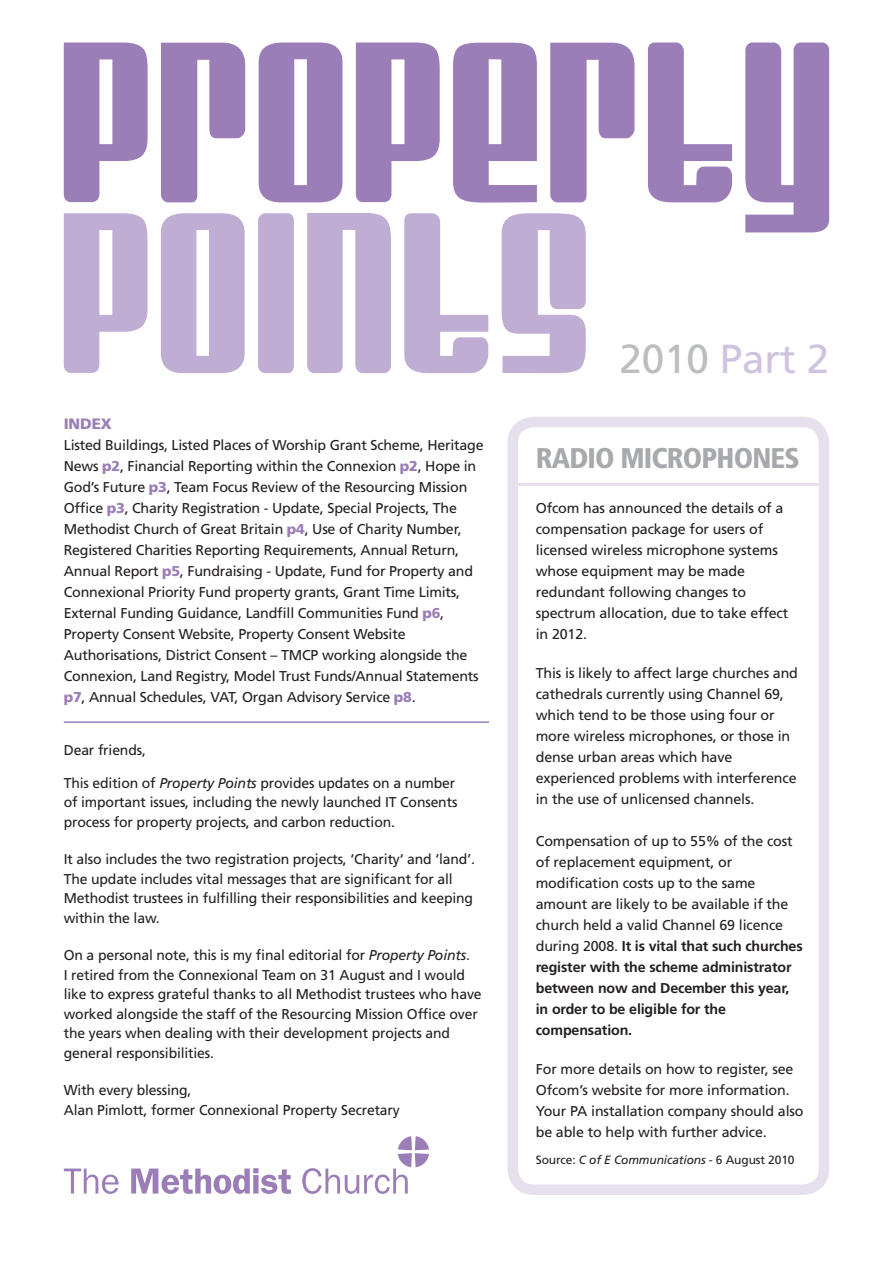
<style>
.page{position:relative;width:893px;height:1263px;background:#fff}
.page>*{position:absolute;margin:0;border:0;box-sizing:border-box;transform-origin:0 0}
.t1{font:40.5px "Frutiger";letter-spacing:-.005em;color:#cfc3df}
.t2{font:900 condensed 28.5px "Frutiger";letter-spacing:-.03em;color:#a8a9ad}
.t3{font:900 15px "Frutiger";color:#9b7db8}
.t4{font:14.25px/21px "Frutiger";letter-spacing:-.01em;color:#231f20}
.t5{font:12px "Frutiger";letter-spacing:-.01em;color:#231f20}
.s1{font-weight:900;color:#9b7db8}
.s2{font-style:italic}
.s3{color:#bcbdc0}
.s4{font-weight:700}
</style>
<div class="page">
<div style="left:507px;top:417px;width:322px;height:778px;border:10px solid #e5dfee;border-radius:21px"></div>
<svg style="left:64px;top:1168px;width:55px;height:26px"></svg>
<svg style="left:131px;top:1168px;width:160px;height:26px"></svg>
<svg style="left:302px;top:1136px;width:127px;height:58px"></svg>
<hr style="left:64px;top:721px;width:425px;height:2px;background:#9b7db8">
<svg style="left:64px;top:43px;width:765px;height:189px;fill:#9b7db8"></svg>
<svg style="left:64px;top:213px;width:522px;height:160px;fill:#bfadd3"></svg>
<hr style="left:515px;top:483px;width:308px;height:3px;background:#e5dfee">
<p class="t3" style="left:64px;top:414px;width:49px">INDEX</p>
<p class="t4" style="left:64px;top:434px;width:421px">Listed Buildings, Listed Places of Worship Grant Scheme, Heritage News <span class="s1">P2</span>, Financial Reporting within the Connexion <span class="s1">P2</span>, Hope in God’s Future <span class="s1">P3</span>, Team Focus Review of the Resourcing Mission Office <span class="s1">P3</span>, Charity Registration - Update, Special Projects, The Methodist Church of Great Britain <span class="s1">P4</span>, Use of Charity Number, Registered Charities Reporting Requirements, Annual Return, Annual Report <span class="s1">P5</span>, Fundraising - Update, Fund for Property and Connexional Priority Fund property grants, Grant Time Limits, External Funding Guidance, Landfill Communities Fund <span class="s1">P6</span>, Property Consent Website, Property Consent Website Authorisations, District Consent – TMCP working alongside the Connexion, Land Registry, Model Trust Funds/Annual Statements <span class="s1">P7</span>, Annual Schedules, VAT, Organ Advisory Service <span class="s1">P8</span>.</p>
<p class="t4" style="left:64px;top:739px;width:84px">Dear friends,</p>
<p class="t4" style="left:64px;top:773px;width:395px;line-height:19.5px">This edition of <span class="s2">Property Points</span> provides updates on a number of important issues, including the newly launched IT Consents process for property projects, and carbon reduction.</p>
<p class="t4" style="left:64px;top:850px;width:413px;line-height:19.5px">It also includes the two registration projects, ‘Charity‘ and ‘land’.<br>The update includes vital messages that are significant for all Methodist trustees in fulfilling their responsibilities and keeping within the law.</p>
<p class="t4" style="left:64px;top:946px;width:419px;line-height:19.5px">On a personal note, this is my final editorial for <span class="s2">Property Points</span>.<br>I retired from the Connexional Team on 31 August and I would like to express grateful thanks to all Methodist trustees who have worked alongside the staff of the Resourcing Mission Office over the years when dealing with their development projects and general responsibilities.</p>
<p class="t4" style="left:64px;top:1081px;width:338px;line-height:19.5px">With every blessing,<br>Alan Pimlott, former Connexional Property Secretary</p>
<h1 class="t1" style="left:620px;top:335px;width:211px"><span class="s3">2010</span> Part 2</h1>
<h2 class="t2" style="left:536px;top:441px;width:265px">RADIO MICROPHONES</h2>
<p class="t4" style="left:536px;top:497px;width:254px">Ofcom has announced the details of a compensation package for users of licensed wireless microphone systems whose equipment may be made redundant following changes to spectrum allocation, due to take effect in 2012.</p>
<p class="t4" style="left:536px;top:662px;width:264px">This is likely to affect large churches and cathedrals currently using Channel 69, which tend to be those using four or more wireless microphones, or those in dense urban areas which have experienced problems with interference in the use of unlicensed channels.</p>
<p class="t4" style="left:536px;top:831px;width:268px">Compensation of up to 55% of the cost of replacement equipment, or modification costs up to the same amount are likely to be available if the church held a valid Channel 69 licence during 2008. <span class="s4">It is vital that such churches register with the scheme administrator between now and December this year, in order to be eligible for the compensation.</span></p>
<p class="t4" style="left:536px;top:1059px;width:269px">For more details on how to register, see Ofcom’s website for more information.<br>Your PA installation company should also be able to help with further advice.</p>
<p class="t5" style="left:536px;top:1153px;width:260px">Source: <span class="s2">C of E Communications</span> - 6 August 2010</p>
</div>
